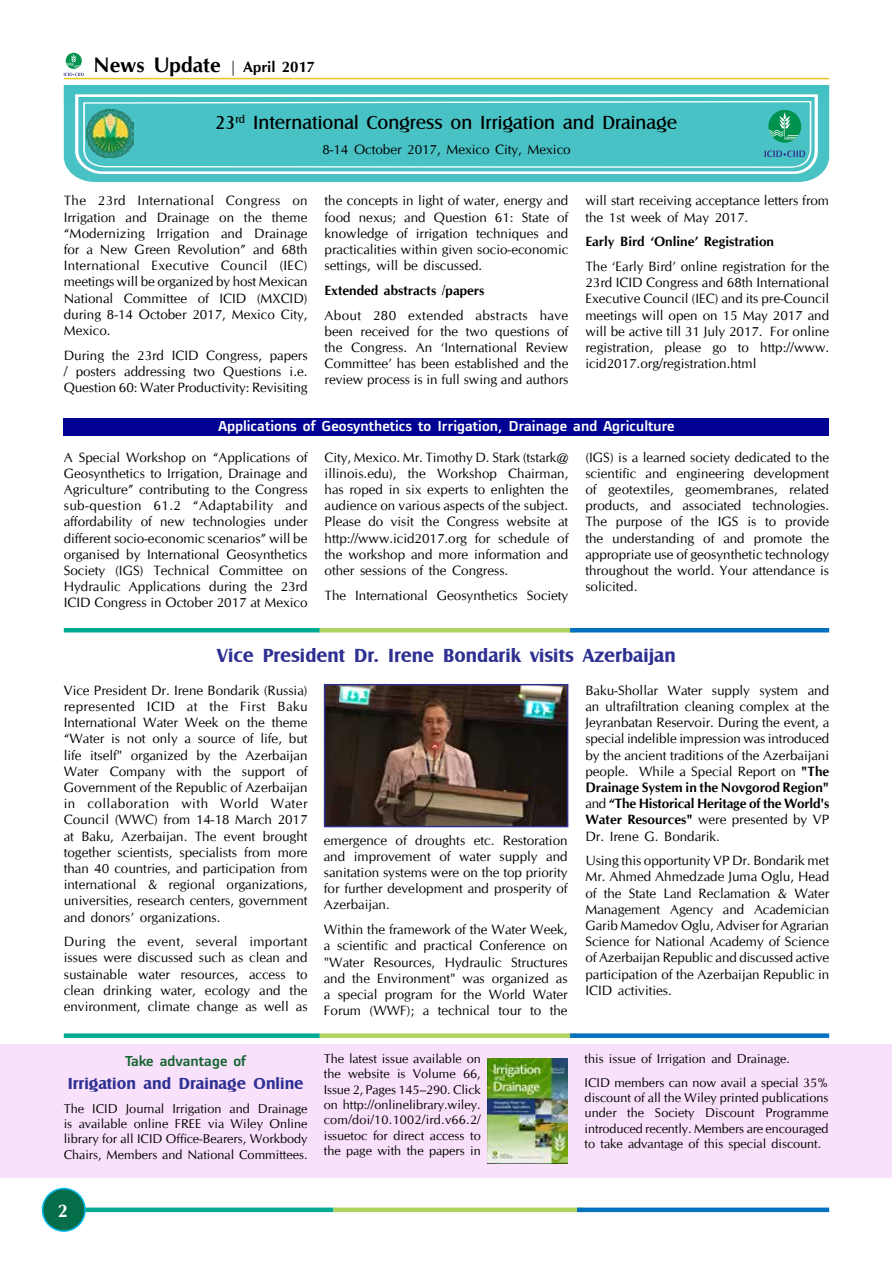
<style>
.page{position:relative;width:893px;height:1263px;background:#fff}
.page>*{position:absolute;margin:0;border:0;box-sizing:border-box;transform-origin:0 0}
.t1{font:700 21px "CG Omega";color:#000}
.t2{font:19.5px "Castle T";color:#000}
.t3{font:700 19.5px "Castle T";color:#2e3092}
.t4{font:700 18px "CG Omega";color:#fff}
.t5{font:700 16.5px "Castle T";color:#2e3092}
.t6{font:500 15px "Alstom";color:#fff;scale:1.1 1}
.t7{font:500 15px "Alstom";color:#166533;scale:1.1 1}
.t8{font:13.5px/16.2px "CG Omega";color:#000;text-align:justify}
.t9{font:700 13.5px "CG Omega";color:#000}
.t10{font:12.75px/15.3px "CG Omega";color:#000;text-align:justify}
.s1{font-size:15px}
.s2{font-weight:700}
</style>
<div class="page">
<div style="left:84px;top:1207px;width:249px;height:5px;background:#00a991"></div>
<div style="left:333px;top:1207px;width:251px;height:5px;background:#add361"></div>
<div style="left:577px;top:1207px;width:252px;height:5px;background:#0070c0"></div>
<div style="left:43px;top:1188px;width:42px;height:43px;background:#046d4a;border-radius:50%"></div>
<div style="left:42px;top:1188px;width:44px;height:44px;border:2px solid #00b9f1;border-radius:50%"></div>
<svg style="left:64px;top:54px;width:20px;height:22px"></svg>
<hr style="left:64px;top:78px;width:765px;height:1px;background:#e7c625">
<div style="left:0;top:1045px;width:892px;height:133px;background:#fae1fb"></div>
<svg style="left:64px;top:85px;width:765px;height:97px;background:#58c7ca"></svg>
<img style="left:87px;top:110px;width:47px;height:47px">
<div style="left:768px;top:110px;width:33px;height:33px;background:#00934f;border-radius:50%"></div>
<svg style="left:769px;top:112px;width:30px;height:28px"></svg>
<svg style="left:765px;top:150px;width:40px;height:7px"></svg>
<hr style="left:64px;top:628px;width:256px;height:4px;background:#00a991">
<hr style="left:320px;top:628px;width:257px;height:4px;background:#add361">
<hr style="left:570px;top:628px;width:259px;height:4px;background:#0070c0">
<img style="left:327px;top:687px;width:238px;height:137px">
<div style="left:324px;top:684px;width:244px;height:143px;border:2px solid #2e3092"></div>
<div style="left:64px;top:1033px;width:256px;height:5px;background:#00a991"></div>
<div style="left:320px;top:1033px;width:257px;height:5px;background:#add361"></div>
<div style="left:570px;top:1033px;width:259px;height:5px;background:#0070c0"></div>
<div style="left:64px;top:419px;width:765px;height:17px;background:#000093"></div>
<img style="left:488px;top:1059px;width:80px;height:105px">
<h1 class="t1" style="left:94px;top:52px;width:223px">News Update <span class="s1">| April 2017</span></h1>
<h2 class="t2" style="left:216px;top:112px;width:463px">23<sup>rd</sup> International Congress on Irrigation and Drainage</h2>
<p class="t8" style="left:322px;top:141px;width:250px">8-14 October 2017, Mexico City, Mexico</p>
<p class="t8" style="left:64px;top:193px;width:245px">The 23rd International Congress on Irrigation and Drainage on the theme “Modernizing Irrigation and Drainage for a New Green Revolution” and 68th International Executive Council (IEC) meetings will be organized by host Mexican National Committee of ICID (MXCID) during 8-14 October 2017, Mexico City, Mexico.</p>
<p class="t8" style="left:64px;top:347px;width:245px">During the 23rd ICID Congress, papers / posters addressing two Questions i.e.<br>Question 60: Water Productivity: Revisiting</p>
<p class="t8" style="left:325px;top:193px;width:245px">the concepts in light of water, energy and food nexus; and Question 61: State of knowledge of irrigation techniques and practicalities within given socio-economic settings, will be discussed.</p>
<p class="t9" style="left:325px;top:282px;width:161px">Extended abstracts /papers</p>
<p class="t8" style="left:325px;top:307px;width:245px">About 280 extended abstracts have been received for the two questions of the Congress. An ‘International Review Committee’ has been established and the review process is in full swing and authors</p>
<p class="t8" style="left:585px;top:193px;width:245px">will start receiving acceptance letters from the 1st week of May 2017.</p>
<p class="t9" style="left:585px;top:233px;width:190px">Early Bird ‘Online’ Registration</p>
<p class="t8" style="left:585px;top:258px;width:245px">The ‘Early Bird’ online registration for the 23rd ICID Congress and 68th International Executive Council (IEC) and its pre-Council meetings will open on 15 May 2017 and will be active till 31 July 2017. For online registration, please go to http://www. icid2017.org/registration.html</p>
<p class="t6" style="left:218px;top:415px;width:416px">Applications of Geosynthetics to Irrigation, Drainage and Agriculture</p>
<p class="t8" style="left:64px;top:449px;width:245px">A Special Workshop on “Applications of Geosynthetics to Irrigation, Drainage and Agriculture” contributing to the Congress sub-question 61.2 “Adaptability and affordability of new technologies under different socio-economic scenarios” will be organised by International Geosynthetics Society (IGS) Technical Committee on Hydraulic Applications during the 23rd ICID Congress in October 2017 at Mexico</p>
<p class="t8" style="left:325px;top:449px;width:245px">City, Mexico. Mr. Timothy D. Stark (tstark@ illinois.edu), the Workshop Chairman, has roped in six experts to enlighten the audience on various aspects of the subject.<br>Please do visit the Congress website at http://www.icid2017.org for schedule of the workshop and more information and other sessions of the Congress.</p>
<p class="t8" style="left:325px;top:587px;width:245px">The International Geosynthetics Society</p>
<p class="t8" style="left:585px;top:449px;width:245px">(IGS) is a learned society dedicated to the scientific and engineering development of geotextiles, geomembranes, related products, and associated technologies.<br>The purpose of the IGS is to provide the understanding of and promote the appropriate use of geosynthetic technology throughout the world. Your attendance is solicited.</p>
<h2 class="t3" style="left:217px;top:644px;width:460px">Vice President Dr. Irene Bondarik visits Azerbaijan</h2>
<p class="t8" style="left:64px;top:682px;width:245px">Vice President Dr. Irene Bondarik (Russia) represented ICID at the First Baku International Water Week on the theme “Water is not only a source of life, but life itself" organized by the Azerbaijan Water Company with the support of Government of the Republic of Azerbaijan in collaboration with World Water Council (WWC) from 14-18 March 2017 at Baku, Azerbaijan. The event brought together scientists, specialists from more than 40 countries, and participation from international &amp; regional organizations, universities, research centers, government and donors’ organizations.</p>
<p class="t8" style="left:64px;top:934px;width:245px">During the event, several important issues were discussed such as clean and sustainable water resources, access to clean drinking water, ecology and the environment, climate change as well as</p>
<p class="t7" style="left:125px;top:1050px;width:112px">Take advantage of</p>
<p class="t5" style="left:68px;top:1074px;width:237px">Irrigation and Drainage Online</p>
<p class="t10" style="left:64px;top:1101px;width:245px">The ICID Journal Irrigation and Drainage is available online FREE via Wiley Online library for all ICID Office-Bearers, Workbody Chairs, Members and National Committees.</p>
<p class="t8" style="left:324px;top:832px;width:245px">emergence of droughts etc. Restoration and improvement of water supply and sanitation systems were on the top priority for further development and prosperity of Azerbaijan.</p>
<p class="t8" style="left:324px;top:921px;width:245px">Within the framework of the Water Week, a scientific and practical Conference on "Water Resources, Hydraulic Structures and the Environment" was organized as a special program for the World Water Forum (WWF); a technical tour to the</p>
<p class="t8" style="left:585px;top:682px;width:245px">Baku-Shollar Water supply system and an ultrafiltration cleaning complex at the Jeyranbatan Reservoir. During the event, a special indelible impression was introduced by the ancient traditions of the Azerbaijani people. While a Special Report on <span class="s2">"The Drainage System in the Novgorod Region" </span>and <span class="s2">“The Historical Heritage of the World's Water Resources"</span> were presented by VP Dr. Irene G. Bondarik.</p>
<p class="t8" style="left:585px;top:853px;width:245px">Using this opportunity VP Dr. Bondarik met Mr. Ahmed Ahmedzade Juma Oglu, Head of the State Land Reclamation &amp; Water Management Agency and Academician Garib Mamedov Oglu, Adviser for Agrarian Science for National Academy of Science of Azerbaijan Republic and discussed active participation of the Azerbaijan Republic in ICID activities.</p>
<p class="t10" style="left:324px;top:1051px;width:158px">The latest issue available on the website is Volume 66, Issue 2, Pages 145–290. Click on http://onlinelibrary.wiley. com/doi/10.1002/ird.v66.2/ issuetoc for direct access to the page with the papers in</p>
<p class="t10" style="left:585px;top:1047px;width:245px;line-height:23.9px">this issue of Irrigation and Drainage.<br>ICID members can now avail a special 35%</p>
<p class="t10" style="left:585px;top:1090px;width:245px">discount of all the Wiley printed publications under the Society Discount Programme introduced recently. Members are encouraged to take advantage of this special discount.</p>
<h3 class="t4" style="left:58px;top:1199px;width:11px">2</h3>
</div>
